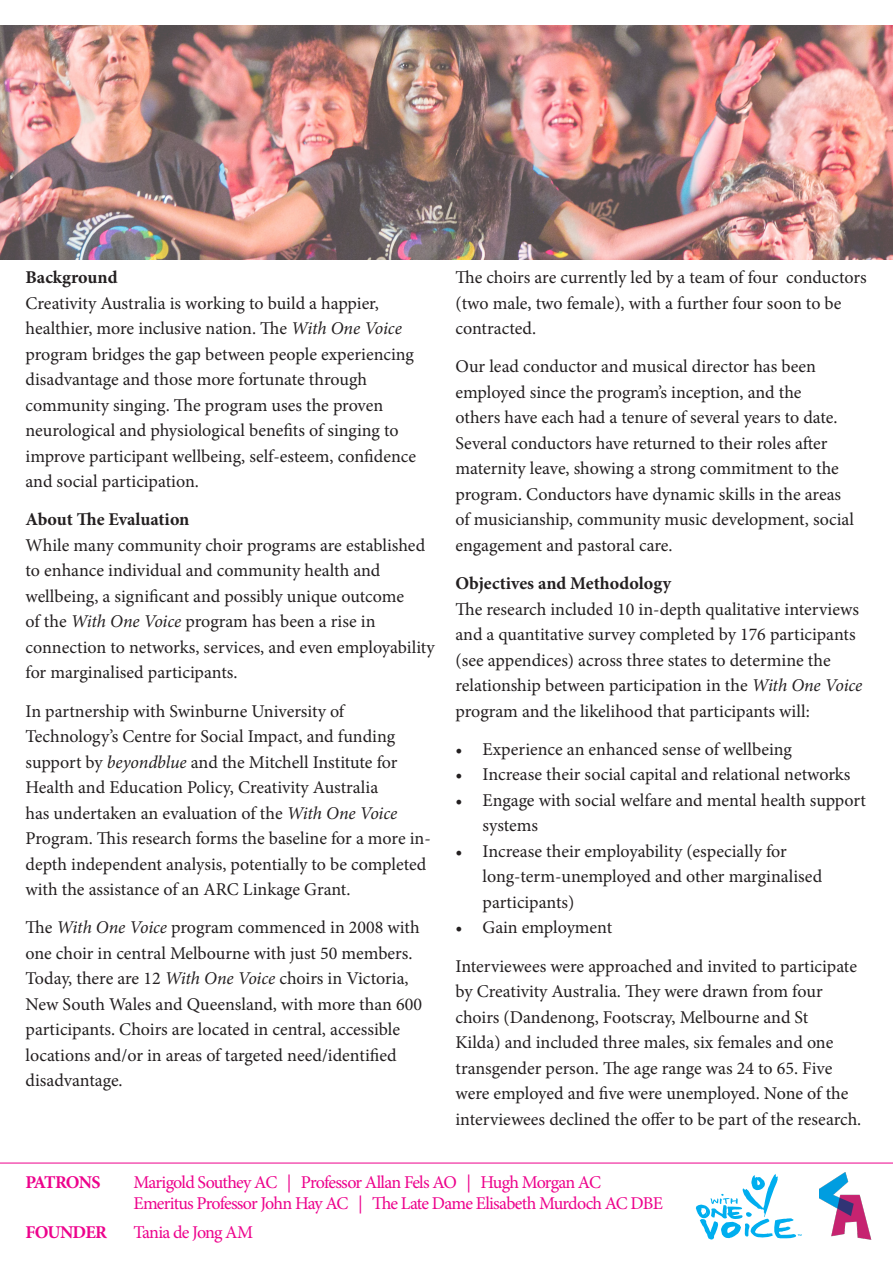
<style>
.page{position:relative;width:893px;height:1263px;background:#fff}
.page>*{position:absolute;margin:0;border:0;box-sizing:border-box;transform-origin:0 0}
.t1{font:18px/25.5px "Minion Pro";color:#231f20}
.t2{font:18px/21px "Minion Pro";letter-spacing:-.045em;color:#ed028c}
.t3{font:700 18px "Minion Pro";color:#231f20}
.t4{font:700 18px "Minion Pro";letter-spacing:-.045em;color:#ed028c}
.s1{font-style:italic}
</style>
<div class="page">
<img style="left:0;top:26px;width:893px;height:233px">
<img style="left:820px;top:1172px;width:52px;height:68px">
<svg style="left:695px;top:1174px;width:106px;height:66px"></svg>
<hr style="left:0;top:1163px;width:893px;height:1px;background:#ed028c">
<p class="t3" style="left:26px;top:265px;width:94px">Background</p>
<p class="t1" style="left:26px;top:290px;width:392px">Creativity Australia is working to build a happier, healthier, more inclusive nation. The <span class="s1">With One Voice </span>program bridges the gap between people experiencing disadvantage and those more fortunate through community singing. The program uses the proven neurological and physiological benefits of singing to improve participant wellbeing, self-esteem, confidence and social participation.</p>
<p class="t3" style="left:26px;top:507px;width:165px">About The Evaluation</p>
<p class="t1" style="left:26px;top:532px;width:411px">While many community choir programs are established to enhance individual and community health and wellbeing, a significant and possibly unique outcome<br>of the <span class="s1">With One Voice</span> program has been a rise in connection to networks, services, and even employability for marginalised participants.</p>
<p class="t1" style="left:26px;top:698px;width:407px">In partnership with Swinburne University of Technology’s Centre for Social Impact, and funding support by <span class="s1">beyondblue</span> and the Mitchell Institute for Health and Education Policy, Creativity Australia<br>has undertaken an evaluation of the <span class="s1">With One Voice </span>Program. This research forms the baseline for a more in&shy;depth independent analysis, potentially to be completed with the assistance of an ARC Linkage Grant.</p>
<p class="t1" style="left:26px;top:915px;width:398px">The <span class="s1">With One Voice</span> program commenced in 2008 with one choir in central Melbourne with just 50 members.<br>Today, there are 12 <span class="s1">With One Voice</span> choirs in Victoria, New South Wales and Queensland, with more than 600 participants. Choirs are located in central, accessible locations and/or in areas of targeted need/identified disadvantage.</p>
<p class="t1" style="left:455px;top:265px;width:413px">The choirs are currently led by a team of four conductors (two male, two female), with a further four soon to be contracted.</p>
<p class="t1" style="left:455px;top:354px;width:400px">Our lead conductor and musical director has been employed since the program’s inception, and the<br>others have each had a tenure of several years to date.<br>Several conductors have returned to their roles after maternity leave, showing a strong commitment to the program. Conductors have dynamic skills in the areas of musicianship, community music development, social engagement and pastoral care.</p>
<p class="t3" style="left:455px;top:571px;width:217px">Objectives and Methodology</p>
<p class="t1" style="left:455px;top:596px;width:408px">The research included 10 in-depth qualitative interviews and a quantitative survey completed by 176 participants (see appendices) across three states to determine the relationship between participation in the <span class="s1">With One Voice </span>program and the likelihood that participants will:</p>
<p class="t1" style="left:455px;top:736px;width:338px">• Experience an enhanced sense of wellbeing</p>
<p class="t1" style="left:455px;top:762px;width:396px">• Increase their social capital and relational networks</p>
<p class="t1" style="left:482px;top:787px;width:385px;text-indent:-27px">• Engage with social welfare and mental health support systems</p>
<p class="t1" style="left:482px;top:838px;width:341px;text-indent:-27px">• Increase their employability (especially for long-term-unemployed and other marginalised participants)</p>
<p class="t1" style="left:455px;top:915px;width:158px">• Gain employment</p>
<p class="t1" style="left:455px;top:953px;width:407px">Interviewees were approached and invited to participate by Creativity Australia. They were drawn from four choirs (Dandenong, Footscray, Melbourne and St<br>Kilda) and included three males, six females and one transgender person. The age range was 24 to 65. Five were employed and five were unemployed. None of the interviewees declined the offer to be part of the research.</p>
<p class="t4" style="left:26px;top:1169px;width:76px">PATRONS</p>
<p class="t2" style="left:134px;top:1172px;width:531px">Marigold Southey AC | Professor Allan Fels AO | Hugh Morgan AC<br>Emeritus Professor John Hay AC | The Late Dame Elisabeth Murdoch AC DBE</p>
<p class="t4" style="left:26px;top:1220px;width:83px">FOUNDER</p>
<p class="t2" style="left:134px;top:1222px;width:121px">Tania de Jong AM</p>
</div>
